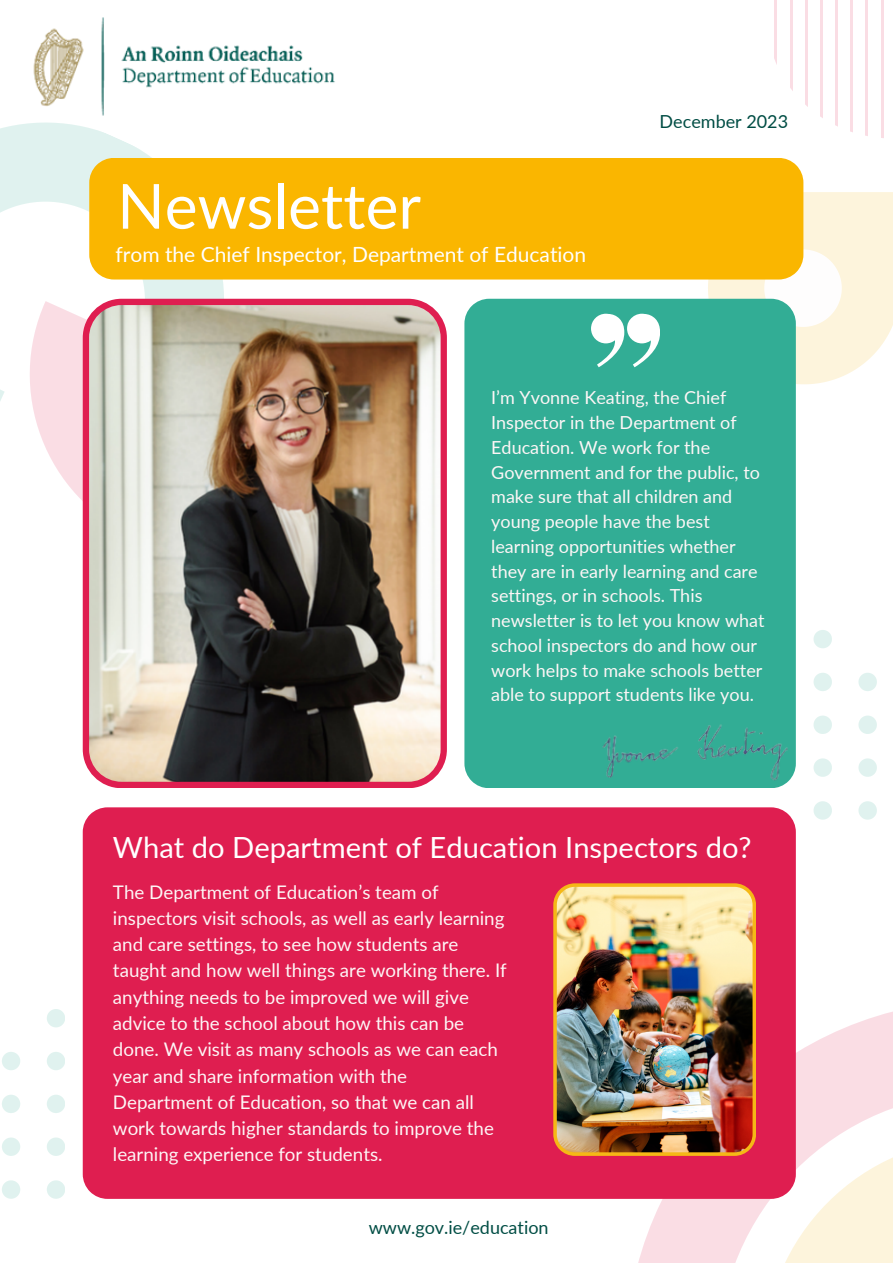
<style>
.page{position:relative;width:893px;height:1264px;background:#fff}
.page>*{position:absolute;margin:0;border:0;box-sizing:border-box;transform-origin:0 0}
.t1{font:62.25px "Lato";color:#fff}
.t2{font:29.1px "Lato";color:#fff}
.t3{font:21px "Lato";color:#fff}
.t4{font:18.75px/26.2px "Lato";color:#fdf6f6}
.t5{font:18px/24.8px "Lato";color:#fdf6f6}
.t6{font:18px "Lato";color:#004d44}
</style>
<div class="page">
<svg style="left:0;top:133px;width:281px;height:166px"></svg>
<svg style="left:0;top:301px;width:83px;height:236px"></svg>
<svg style="left:708px;top:192px;width:184px;height:192px"></svg>
<div style="left:89px;top:158px;width:714px;height:121px;background:#fab600"></div>
<svg style="left:625px;top:1000px;width:267px;height:262px;fill:#fadde4"></svg>
<svg style="left:763px;top:1138px;width:129px;height:124px"></svg>
<div style="left:83px;top:807px;width:712px;height:391px;background:#df1e50"></div>
<hr style="left:774px;top:0;width:3px;height:138px;background:#df1e50">
<hr style="left:789px;top:0;width:3px;height:138px;background:#df1e50">
<hr style="left:804px;top:0;width:3px;height:138px;background:#df1e50">
<hr style="left:819px;top:0;width:3px;height:138px;background:#df1e50">
<hr style="left:835px;top:0;width:3px;height:138px;background:#df1e50">
<hr style="left:850px;top:0;width:3px;height:138px;background:#df1e50">
<hr style="left:865px;top:0;width:3px;height:138px;background:#df1e50">
<hr style="left:880px;top:0;width:3px;height:138px;background:#df1e50">
<div style="left:464px;top:299px;width:331px;height:489px;background:#32ad95"></div>
<svg style="left:47px;top:1009px;width:18px;height:18px"></svg>
<svg style="left:47px;top:1052px;width:18px;height:18px"></svg>
<svg style="left:47px;top:1095px;width:18px;height:18px"></svg>
<svg style="left:47px;top:1137px;width:18px;height:18px"></svg>
<svg style="left:47px;top:1180px;width:18px;height:18px"></svg>
<svg style="left:2px;top:1052px;width:18px;height:18px"></svg>
<svg style="left:2px;top:1095px;width:18px;height:18px"></svg>
<svg style="left:2px;top:1137px;width:18px;height:18px"></svg>
<svg style="left:2px;top:1180px;width:18px;height:18px"></svg>
<svg style="left:813px;top:630px;width:18px;height:18px"></svg>
<svg style="left:813px;top:673px;width:18px;height:18px"></svg>
<svg style="left:813px;top:715px;width:18px;height:19px"></svg>
<svg style="left:813px;top:758px;width:18px;height:18px"></svg>
<svg style="left:813px;top:801px;width:18px;height:18px"></svg>
<svg style="left:858px;top:673px;width:18px;height:18px"></svg>
<svg style="left:858px;top:715px;width:18px;height:19px"></svg>
<svg style="left:858px;top:758px;width:18px;height:18px"></svg>
<svg style="left:858px;top:801px;width:18px;height:18px"></svg>
<img style="left:0;top:17px;width:335px;height:116px">
<img style="left:83px;top:299px;width:364px;height:489px">
<svg style="left:591px;top:314px;width:68px;height:53px"></svg>
<img style="left:601px;top:723px;width:187px;height:64px">
<img style="left:553px;top:883px;width:203px;height:272px">
<p class="t1" style="left:117px;top:167px;width:305px">Newsletter</p>
<p class="t3" style="left:115px;top:241px;width:472px">from the Chief Inspector, Department of Education</p>
<p class="t6" style="left:659px;top:110px;width:130px">December 2023</p>
<p class="t5" style="left:491px;top:385px;width:275px">I’m Yvonne Keating, the Chief<br>Inspector in the Department of<br>Education. We work for the<br>Government and for the public, to make sure that all children and young people have the best learning opportunities whether they are in early learning and care settings, or in schools. This newsletter is to let you know what school inspectors do and how our work helps to make schools better able to support students like you.</p>
<p class="t2" style="left:113px;top:829px;width:640px">What do Department of Education Inspectors do?</p>
<p class="t4" style="left:113px;top:878px;width:395px">The Department of Education’s team of inspectors visit schools, as well as early learning and care settings, to see how students are taught and how well things are working there. If anything needs to be improved we will give advice to the school about how this can be done. We visit as many schools as we can each year and share information with the Department of Education, so that we can all work towards higher standards to improve the learning experience for students.</p>
<p class="t6" style="left:369px;top:1216px;width:181px">www.gov.ie/education</p>
</div>
